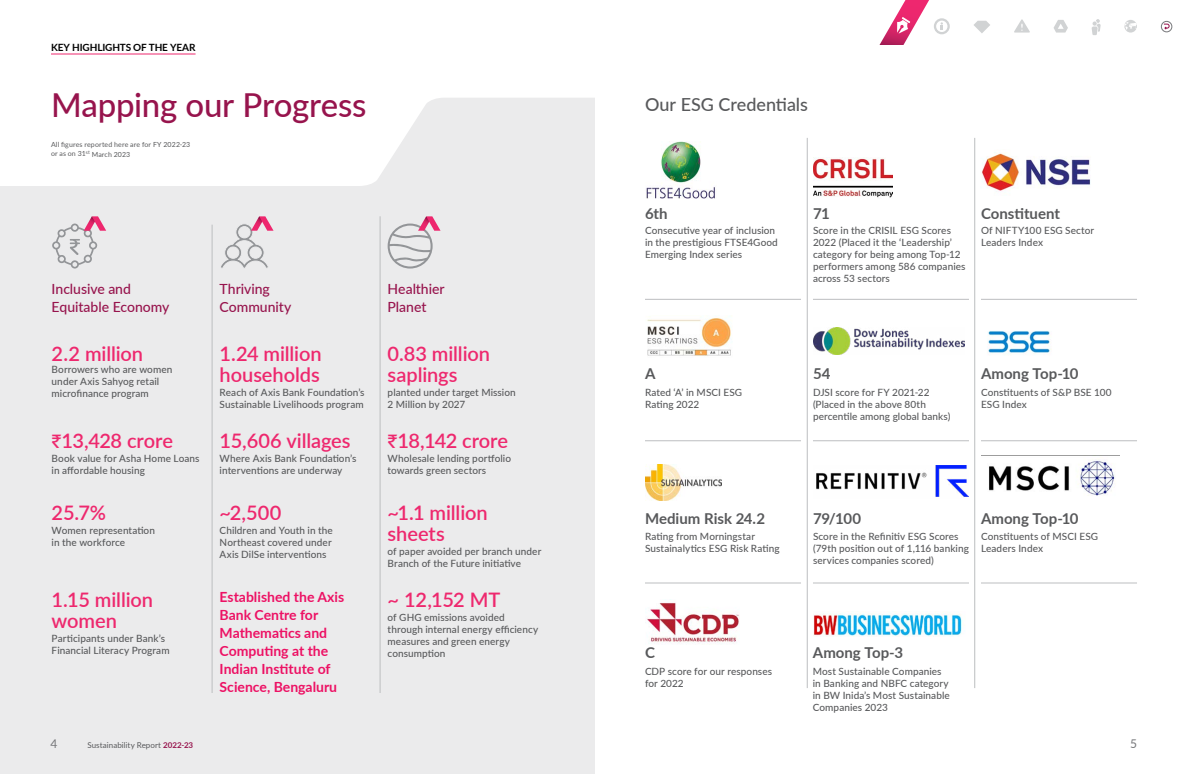
<style>
.page{position:relative;width:1188px;height:774px;background:#fff}
.page>*{position:absolute;margin:0;border:0;box-sizing:border-box;transform-origin:0 0}
.t1{font:500 33px "Lato";letter-spacing:-.01em;color:#97144d}
.t2{font:600 20px/21px "Lato";letter-spacing:-.005em;color:#ee286e}
.t3{font:500 18px "Lato";letter-spacing:-.005em;color:#58595b}
.t4{font:700 15px "Lato";color:#58595b}
.t5{font:700 14px/18px "Lato";color:#ed1164}
.t6{font:500 14px/18px "Lato";color:#97144d}
.t7{font:12px "Lato";color:#77787b}
.t8{font:500 10px/12px "Lato";letter-spacing:.005em;color:#58595b}
.t9{font:700 10px "Lato";letter-spacing:-.01em;color:#000}
.t10{font:8px "Lato";letter-spacing:.005em;color:#58595b}
.t11{font:7px/9.5px "Lato";letter-spacing:.02em;color:#58595b}
.s1{font-family:"ITF Rupee";font-weight:400}
.s2{font-weight:700;color:#97144d}
</style>
<div class="page">
<div style="left:0;top:0;width:594px;height:774px;background:#ebebec"></div>
<svg style="left:0;top:0;width:1173px;height:186px;fill:#fff"></svg>
<hr style="left:51px;top:54px;width:145px;height:1px;background:#ee286e">
<hr style="left:212px;top:225px;width:1px;height:468px;background:#bcbec0">
<hr style="left:380px;top:216px;width:1px;height:477px;background:#bcbec0">
<hr style="left:807px;top:138px;width:1px;height:550px;background:#bcbec0">
<hr style="left:645px;top:583px;width:156px;height:1px;background:#bcbec0">
<hr style="left:645px;top:441px;width:156px;height:1px;background:#bcbec0">
<hr style="left:645px;top:299px;width:156px;height:1px;background:#bcbec0">
<hr style="left:813px;top:583px;width:156px;height:1px;background:#bcbec0">
<hr style="left:813px;top:441px;width:156px;height:1px;background:#bcbec0">
<hr style="left:813px;top:299px;width:156px;height:1px;background:#bcbec0">
<hr style="left:981px;top:583px;width:156px;height:1px;background:#bcbec0">
<hr style="left:981px;top:299px;width:156px;height:1px;background:#bcbec0">
<hr style="left:974px;top:138px;width:1px;height:550px;background:#bcbec0">
<svg style="left:388px;top:216px;width:53px;height:53px"></svg>
<svg style="left:221px;top:216px;width:53px;height:52px"></svg>
<svg style="left:52px;top:216px;width:54px;height:53px"></svg>
<img style="left:645px;top:141px;width:72px;height:58px">
<img style="left:814px;top:328px;width:151px;height:26px">
<img style="left:816px;top:466px;width:153px;height:31px">
<img style="left:647px;top:317px;width:84px;height:39px">
<img style="left:813px;top:157px;width:79px;height:41px">
<img style="left:980px;top:149px;width:118px;height:42px">
<img style="left:988px;top:331px;width:64px;height:22px">
<img style="left:645px;top:464px;width:77px;height:36px">
<img style="left:989px;top:461px;width:126px;height:35px">
<img style="left:814px;top:611px;width:148px;height:25px">
<hr style="left:981px;top:441px;width:156px;height:1px;background:#bcbec0">
<img style="left:647px;top:602px;width:92px;height:41px">
<div style="left:1161px;top:21px;width:11px;height:11px;border:1px solid #77787b;border-radius:50%"></div>
<svg style="left:1163px;top:23px;width:7px;height:7px"></svg>
<svg style="left:1092px;top:19px;width:9px;height:16px"></svg>
<svg style="left:1124px;top:20px;width:13px;height:13px"></svg>
<svg style="left:1124px;top:22px;width:14px;height:8px"></svg>
<svg style="left:880px;top:0;width:70px;height:45px"></svg>
<svg style="left:973px;top:21px;width:17px;height:12px"></svg>
<svg style="left:1054px;top:20px;width:14px;height:13px"></svg>
<svg style="left:1014px;top:19px;width:16px;height:14px"></svg>
<p class="t9" style="left:51px;top:40px;width:146px">KEY HIGHLIGHTS OF THE YEAR</p>
<h1 class="t1" style="left:51px;top:81px;width:317px">Mapping our Progress</h1>
<p class="t11" style="left:51px;top:139px;width:141px">All figures reported here are for FY 2022-23 or as on 31<sup>st</sup> March 2023</p>
<h3 class="t6" style="left:52px;top:279px;width:119px">Inclusive and<br>Equitable Economy</h3>
<h3 class="t6" style="left:220px;top:279px;width:73px">Thriving<br>Community</h3>
<h3 class="t6" style="left:388px;top:279px;width:58px">Healthier<br>Planet</h3>
<h2 class="t2" style="left:52px;top:342px;width:93px">2.2 million</h2>
<p class="t8" style="left:52px;top:363px;width:122px">Borrowers who are women under Axis Sahyog retail microfinance program</p>
<h2 class="t2" style="left:52px;top:429px;width:123px"><span class="s1">J</span>13,428 crore</h2>
<p class="t8" style="left:52px;top:452px;width:149px">Book value for Asha Home Loans in affordable housing</p>
<h2 class="t2" style="left:52px;top:501px;width:56px">25.7%</h2>
<p class="t8" style="left:52px;top:524px;width:105px">Women representation in the workforce</p>
<h2 class="t2" style="left:52px;top:588px;width:103px">1.15 million women</h2>
<p class="t8" style="left:52px;top:632px;width:119px">Participants under Bank’s<br>Financial Literacy Program</p>
<h2 class="t2" style="left:220px;top:342px;width:104px">1.24 million households</h2>
<p class="t8" style="left:220px;top:386px;width:146px">Reach of Axis Bank Foundation’s<br>Sustainable Livelihoods program</p>
<h2 class="t2" style="left:220px;top:429px;width:132px">15,606 villages</h2>
<p class="t8" style="left:220px;top:452px;width:138px">Where Axis Bank Foundation’s interventions are underway</p>
<h2 class="t2" style="left:220px;top:501px;width:63px">~2,500</h2>
<p class="t8" style="left:220px;top:524px;width:115px">Children and Youth in the<br>Northeast covered under<br>Axis DilSe interventions</p>
<h3 class="t5" style="left:220px;top:588px;width:126px">Established the Axis<br>Bank Centre for<br>Mathematics and<br>Computing at the<br>Indian Institute of<br>Science, Bengaluru</h3>
<h2 class="t2" style="left:388px;top:342px;width:104px">0.83 million saplings</h2>
<p class="t8" style="left:388px;top:386px;width:130px">planted under target Mission<br>2 Million by 2027</p>
<h2 class="t2" style="left:388px;top:429px;width:122px"><span class="s1">J</span>18,142 crore</h2>
<p class="t8" style="left:388px;top:452px;width:125px">Wholesale lending portfolio towards green sectors</p>
<h2 class="t2" style="left:388px;top:501px;width:102px">~1.1 million sheets</h2>
<p class="t8" style="left:388px;top:545px;width:155px">of paper avoided per branch under<br>Branch of the Future initiative</p>
<h2 class="t2" style="left:388px;top:588px;width:114px">~ 12,152 MT</h2>
<p class="t8" style="left:388px;top:611px;width:152px">of GHG emissions avoided through internal energy efficiency measures and green energy consumption</p>
<h3 class="t3" style="left:645px;top:91px;width:164px">Our ESG Credentials</h3>
<h3 class="t4" style="left:645px;top:202px;width:24px">6th</h3>
<p class="t8" style="left:645px;top:224px;width:134px">Consecutive year of inclusion in the prestigious FTSE4Good<br>Emerging Index series</p>
<h3 class="t4" style="left:645px;top:363px;width:12px">A</h3>
<p class="t8" style="left:645px;top:386px;width:99px">Rated ‘A’ in MSCI ESG<br>Rating 2022</p>
<h3 class="t4" style="left:813px;top:202px;width:18px">71</h3>
<p class="t8" style="left:813px;top:224px;width:154px">Score in the CRISIL ESG Scores<br>2022 (Placed it the ‘Leadership’ category for being among Top-12 performers among 586 companies across 53 sectors</p>
<h3 class="t4" style="left:981px;top:202px;width:80px">Constituent</h3>
<p class="t8" style="left:981px;top:224px;width:115px">Of NIFTY100 ESG Sector<br>Leaders Index</p>
<h3 class="t4" style="left:813px;top:363px;width:19px">54</h3>
<p class="t8" style="left:813px;top:386px;width:139px">DJSI score for FY 2021-22 (Placed in the above 80th percentile among global banks)</p>
<h3 class="t4" style="left:981px;top:363px;width:99px">Among Top-10</h3>
<p class="t8" style="left:981px;top:386px;width:132px">Constituents of S&amp;P BSE 100<br>ESG Index</p>
<h3 class="t4" style="left:645px;top:507px;width:122px">Medium Risk 24.2</h3>
<p class="t8" style="left:645px;top:530px;width:136px">Rating from Morningstar<br>Sustainalytics ESG Risk Rating</p>
<h3 class="t4" style="left:645px;top:641px;width:11px">C</h3>
<p class="t8" style="left:645px;top:665px;width:129px">CDP score for our responses for 2022</p>
<h3 class="t4" style="left:813px;top:507px;width:50px">79/100</h3>
<p class="t8" style="left:813px;top:530px;width:157px">Score in the Refinitiv ESG Scores (79th position out of 1,116 banking services companies scored)</p>
<h3 class="t4" style="left:981px;top:507px;width:99px">Among Top-10</h3>
<p class="t8" style="left:981px;top:530px;width:119px">Constituents of MSCI ESG<br>Leaders Index</p>
<h3 class="t4" style="left:813px;top:641px;width:92px">Among Top-3</h3>
<p class="t8" style="left:813px;top:665px;width:139px">Most Sustainable Companies in Banking and NBFC category in BW Inida’s Most Sustainable<br>Companies 2023</p>
<p class="t7" style="left:50px;top:735px;width:8px">4</p>
<p class="t10" style="left:87px;top:740px;width:107px">Sustainability Report <span class="s2">2022-23</span></p>
<p class="t7" style="left:1130px;top:735px;width:8px">5</p>
</div>
